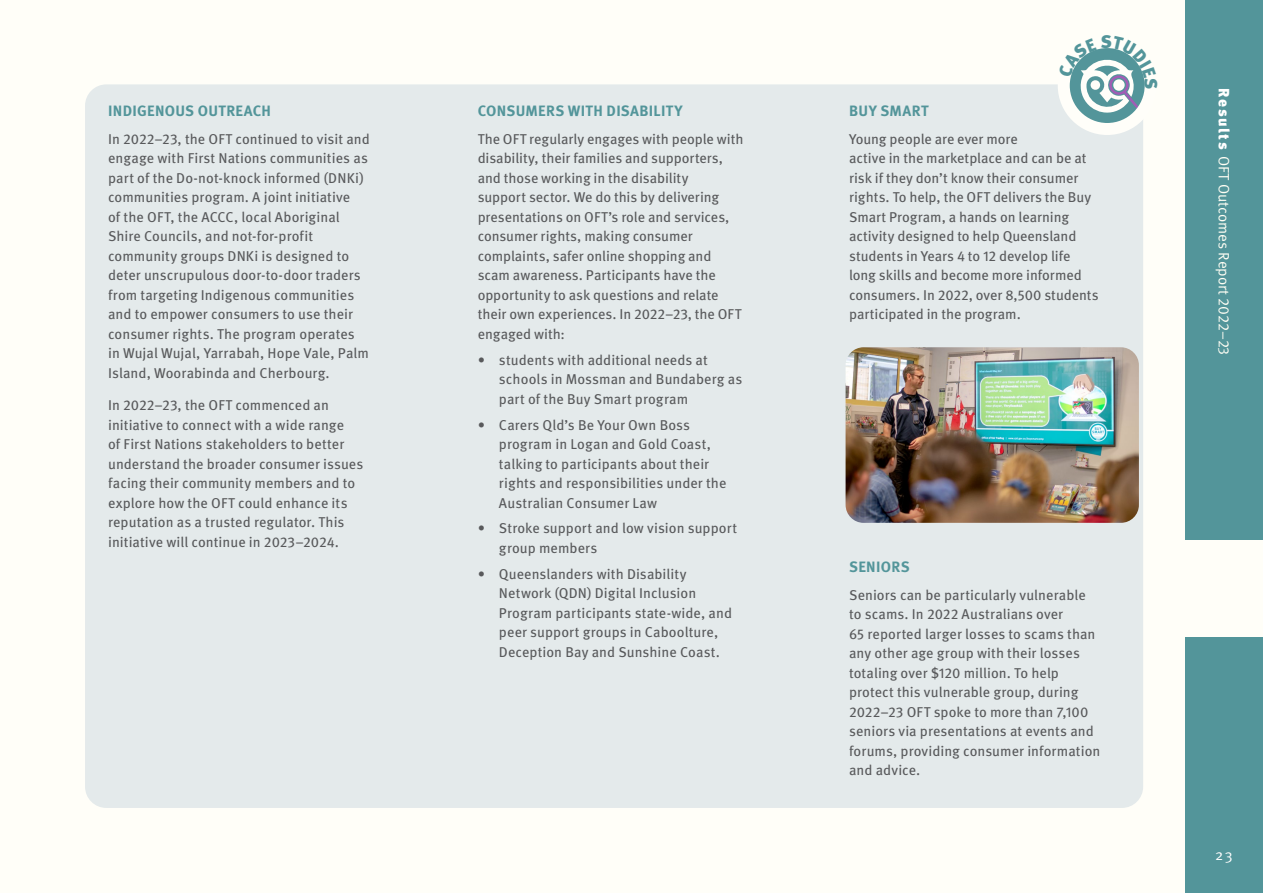
<style>
.page{position:relative;width:1263px;height:893px;background:#fffef8}
.page>*{position:absolute;margin:0;border:0;box-sizing:border-box;transform-origin:0 0}
.t1{font:700 15px "Meta Pro";letter-spacing:.02em;color:#53959a}
.t2{font:15px "Meta Pro Norm";color:#fffef4}
.t3{font:15px "Meta Pro Norm";color:#fff}
.t4{font:14.25px/19.5px "Meta Pro";color:#58595b}
.s1{font-family:"Meta Pro";font-weight:900;color:#fff}
</style>
<div class="page">
<div style="left:1186px;top:637px;width:77px;height:256px;background:#53959a"></div>
<div style="left:1186px;top:0;width:77px;height:540px;background:#53959a"></div>
<div style="left:85px;top:84px;width:1058px;height:724px;background:#e4eaeb;border-radius:21px"></div>
<svg style="left:1064px;top:42px;width:87px;height:87px"></svg>
<div style="left:1058px;top:36px;width:99px;height:99px;border:12px solid #fffef9;border-radius:50%"></div>
<img style="left:845px;top:347px;width:294px;height:176px">
<svg style="left:1058px;top:36px;width:99px;height:83px"></svg>
<p class="t1" style="left:108px;top:99px;width:164px">INDIGENOUS OUTREACH</p>
<p class="t4" style="left:108px;top:128px;width:263px">In 2022–23, the OFT continued to visit and engage with First Nations communities as part of the Do-not-knock informed (DNKi) communities program. A joint initiative<br>of the OFT, the ACCC, local Aboriginal Shire Councils, and not-for-profit community groups DNKi is designed to deter unscrupulous door-to-door traders from targeting Indigenous communities and to empower consumers to use their consumer rights. The program operates in Wujal Wujal, Yarrabah, Hope Vale, Palm Island, Woorabinda and Cherbourg.</p>
<p class="t4" style="left:108px;top:394px;width:257px">In 2022–23, the OFT commenced an initiative to connect with a wide range<br>of First Nations stakeholders to better understand the broader consumer issues facing their community members and to explore how the OFT could enhance its reputation as a trusted regulator. This initiative will continue in 2023–2024.</p>
<p class="t1" style="left:478px;top:99px;width:206px">CONSUMERS WITH DISABILITY</p>
<p class="t4" style="left:478px;top:128px;width:267px">The OFT regularly engages with people with disability, their families and supporters, and those working in the disability<br>support sector. We do this by delivering presentations on OFT’s role and services, consumer rights, making consumer complaints, safer online shopping and scam awareness. Participants have the opportunity to ask questions and relate their own experiences. In 2022–23, the OFT engaged with:</p>
<p class="t4" style="left:499px;top:349px;width:245px;text-indent:-21px">• students with additional needs at schools in Mossman and Bundaberg as part of the Buy Smart program</p>
<p class="t4" style="left:499px;top:414px;width:229px;text-indent:-21px">• Carers Qld’s Be Your Own Boss program in Logan and Gold Coast, talking to participants about their rights and responsibilities under the<br>Australian Consumer Law</p>
<p class="t4" style="left:499px;top:518px;width:240px;text-indent:-21px">• Stroke support and low vision support group members</p>
<p class="t4" style="left:499px;top:563px;width:235px;text-indent:-21px">• Queenslanders with Disability Network (QDN) Digital Inclusion Program participants state-wide, and peer support groups in Caboolture, Deception Bay and Sunshine Coast.</p>
<p class="t1" style="left:849px;top:99px;width:81px">BUY SMART</p>
<p class="t4" style="left:849px;top:128px;width:251px">Young people are ever more<br>active in the marketplace and can be at risk if they don’t know their consumer rights. To help, the OFT delivers the Buy Smart Program, a hands on learning activity designed to help Queensland students in Years 4 to 12 develop life long skills and become more informed consumers. In 2022, over 8,500 students participated in the program.</p>
<p class="t1" style="left:849px;top:555px;width:62px">SENIORS</p>
<p class="t4" style="left:849px;top:584px;width:253px">Seniors can be particularly vulnerable to scams. In 2022 Australians over<br>65 reported larger losses to scams than any other age group with their losses totaling over $120 million. To help protect this vulnerable group, during 2022–23 OFT spoke to more than 7,100 seniors via presentations at events and forums, providing consumer information and advice.</p>
<p class="t2" style="left:1235px;top:88px;width:268px;rotate:90deg"><span class="s1">Results</span> OFT Outcomes Report 2022–23</p>
<p class="t3" style="left:1215px;top:843px;width:19px">23</p>
</div>
